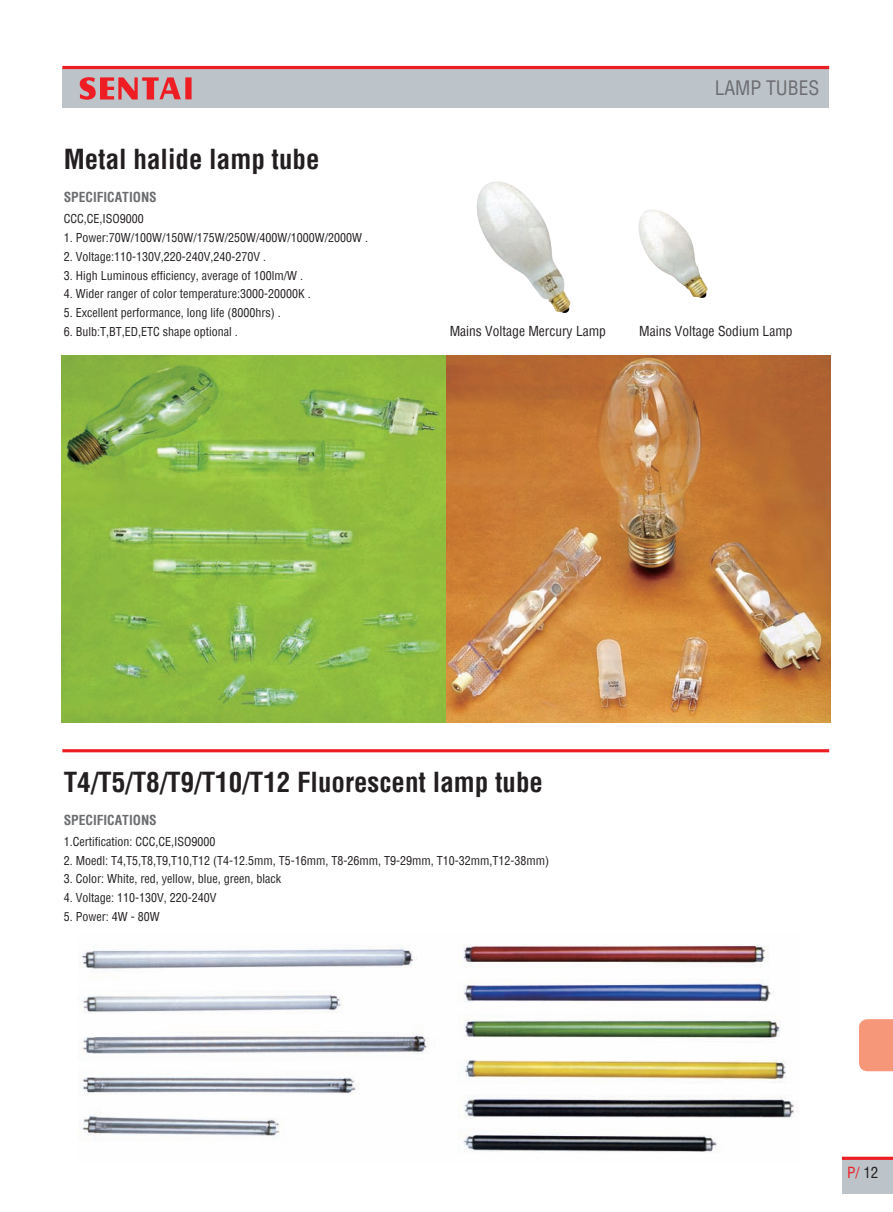
<style>
.page{position:relative;width:893px;height:1212px;background:#fff}
.page>*{position:absolute;margin:0;border:0;box-sizing:border-box;transform-origin:0 0}
.大标题{font:700 condensed 27px "Helvetica";color:#231f20}
.大类标{font:condensed 19.5px "Helvetica";color:#6c6d70}
.t1{font:condensed 15px "Helvetica";color:#ee1d23}
.说明文字{font:condensed 13.5px "Helvetica";color:#231f20}
.小标题{font:700 condensed 13.5px "Helvetica";color:#6c6d70}
.说明文字-2{font:condensed 12px "Helvetica";color:#231f20}
.s1{color:#231f20}
</style>
<div class="page">
<div style="left:62px;top:68px;width:767px;height:40px;background:#bcc4c9"></div>
<hr style="left:62px;top:66px;width:767px;height:3px;background:#ee1d23">
<svg style="left:80px;top:77px;width:112px;height:23px"></svg>
<div style="left:842px;top:1159px;width:51px;height:34px;background:#bcc4c9"></div>
<hr style="left:842px;top:1157px;width:51px;height:3px;background:#ee1d23">
<div style="left:859px;top:1019px;width:34px;height:52px;background:#f6977a"></div>
<img style="left:78px;top:944px;width:720px;height:209px">
<img style="left:62px;top:356px;width:385px;height:367px">
<img style="left:447px;top:355px;width:383px;height:368px">
<img style="left:476px;top:181px;width:232px;height:132px">
<hr style="left:62px;top:749px;width:767px;height:3px;background:#ee1d23">
<p class="大标题" style="left:64px;top:142px;width:257px">Metal halide lamp tube</p>
<p class="小标题" style="left:64px;top:188px;width:95px">SPECIFICATIONS</p>
<p class="说明文字-2" style="left:64px;top:211px;width:82px">CCC,CE,ISO9000</p>
<p class="说明文字-2" style="left:64px;top:230px;width:306px">1. Power:70W/100W/150W/175W/250W/400W/1000W/2000W .</p>
<p class="说明文字-2" style="left:64px;top:249px;width:204px">2. Voltage:110-130V,220-240V,240-270V .</p>
<p class="说明文字-2" style="left:64px;top:267px;width:241px">3. High Luminous efficiency, average of 100lm/W .</p>
<p class="说明文字-2" style="left:64px;top:286px;width:248px">4. Wider ranger of color temperature:3000-20000K .</p>
<p class="说明文字-2" style="left:64px;top:305px;width:218px">5. Excellent performance, long life (8000hrs) .</p>
<p class="说明文字-2" style="left:64px;top:324px;width:175px">6. Bulb:T,BT,ED,ETC shape optional .</p>
<p class="大类标" style="left:715px;top:76px;width:106px">LAMP TUBES</p>
<p class="说明文字" style="left:450px;top:323px;width:158px">Mains Voltage Mercury Lamp</p>
<p class="说明文字" style="left:639px;top:323px;width:155px">Mains Voltage Sodium Lamp</p>
<p class="大标题" style="left:64px;top:764px;width:481px">T4/T5/T8/T9/T10/T12 Fluorescent lamp tube</p>
<p class="小标题" style="left:64px;top:811px;width:95px">SPECIFICATIONS</p>
<p class="说明文字-2" style="left:64px;top:834px;width:153px">1.Certification: CCC,CE,ISO9000</p>
<p class="说明文字-2" style="left:64px;top:852px;width:487px">2. Moedl: T4,T5,T8,T9,T10,T12 (T4-12.5mm, T5-16mm, T8-26mm, T9-29mm, T10-32mm,T12-38mm)</p>
<p class="说明文字-2" style="left:64px;top:871px;width:219px">3. Color: White, red, yellow, blue, green, black</p>
<p class="说明文字-2" style="left:64px;top:890px;width:154px">4. Voltage: 110-130V, 220-240V</p>
<p class="说明文字-2" style="left:64px;top:909px;width:97px">5. Power: 4W - 80W</p>
<p class="t1" style="left:847px;top:1162px;width:33px">P/ <span class="s1">12</span></p>
</div>
